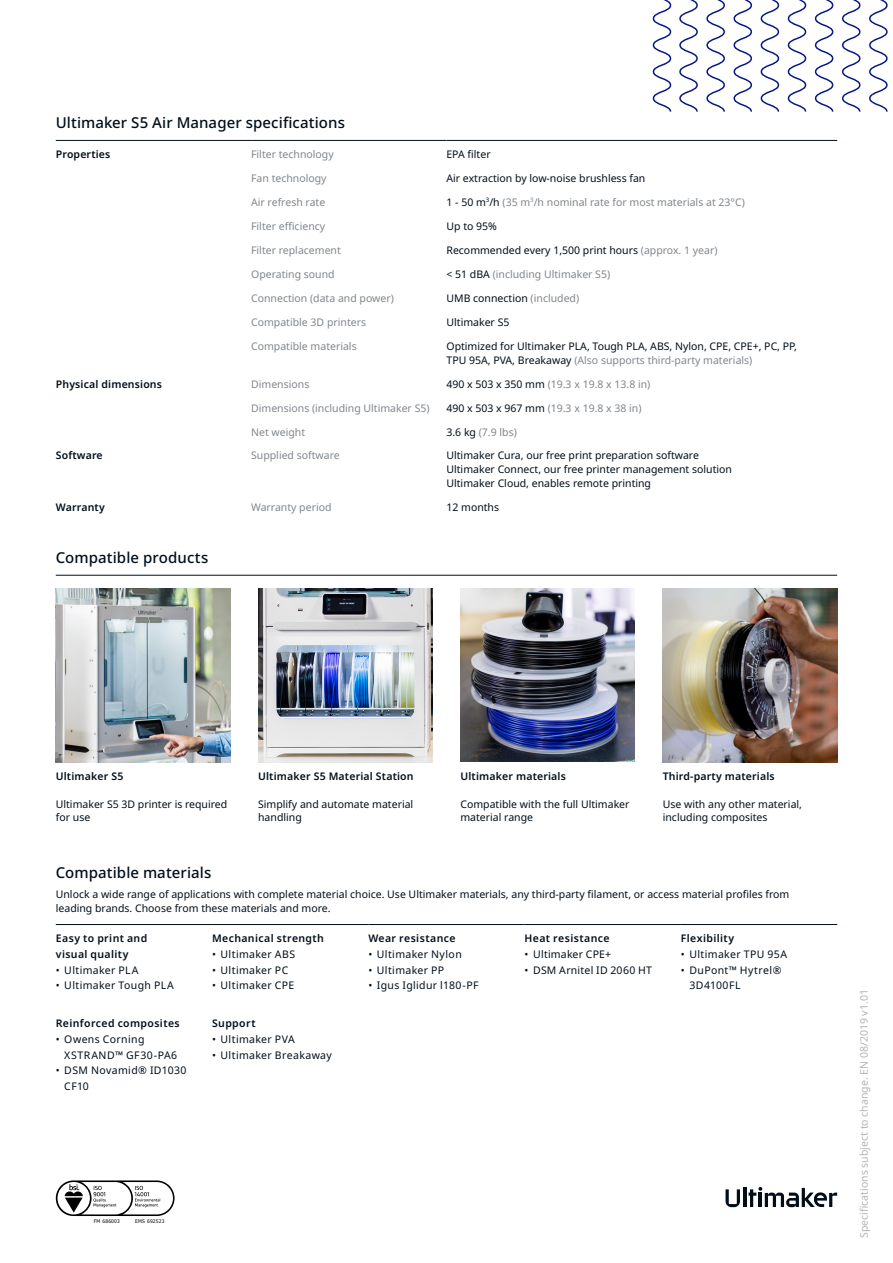
<style>
.page{position:relative;width:893px;height:1263px;background:#fff}
.page>*{position:absolute;margin:0;border:0;box-sizing:border-box;transform-origin:0 0}
.t1{font:500 15px "Noto Sans";letter-spacing:.005em;color:#000e1a}
.t2{font:10.5px/13.6px "Noto Sans";color:#000e1a}
.t3{font:10.5px "Noto Sans";color:#80868c}
.t4{font:10.5px/15.8px "Noto Sans";letter-spacing:.035em;color:#000e1a}
.t5{font:600 10.5px "Noto Sans";letter-spacing:.015em;color:#000e1a}
.t6{font:600 10.5px/15.8px "Noto Sans";letter-spacing:.035em;color:#000e1a}
.t7{font:10.5px "Noto Sans";color:#b4b4b4}
.t8{font:10.5px "Noto Sans";letter-spacing:.02em;color:#000e1a}
.t9{font:10.5px/15.8px "Noto Sans";letter-spacing:.04em;color:#000e1a}
.t10{font:10.5px "Noto Sans";letter-spacing:.03em;color:#000e1a}
.t11{font:4.95px "Tahoma";letter-spacing:.045em;color:#12100b}
.s1{color:#000e1a}
.s2{color:#80868c}
</style>
<div class="page">
<svg style="left:725px;top:1189px;width:15px;height:18px"></svg>
<hr style="left:743px;top:1188px;width:3px;height:19px;background:#000e1a">
<svg style="left:749px;top:1187px;width:88px;height:20px"></svg>
<svg style="left:56px;top:1180px;width:119px;height:36px"></svg>
<svg style="left:869px;top:0;width:19px;height:112px"></svg>
<svg style="left:842px;top:0;width:18px;height:112px"></svg>
<svg style="left:815px;top:0;width:18px;height:112px"></svg>
<svg style="left:788px;top:0;width:18px;height:112px"></svg>
<svg style="left:761px;top:0;width:18px;height:112px"></svg>
<svg style="left:733px;top:0;width:19px;height:112px"></svg>
<svg style="left:706px;top:0;width:19px;height:112px"></svg>
<svg style="left:679px;top:0;width:19px;height:112px"></svg>
<svg style="left:653px;top:0;width:18px;height:112px"></svg>
<img style="left:460px;top:588px;width:175px;height:174px">
<img style="left:56px;top:588px;width:174px;height:175px">
<img style="left:258px;top:588px;width:175px;height:175px">
<img style="left:663px;top:588px;width:174px;height:175px">
<hr style="left:56px;top:140px;width:195px;height:1px;background:#000e1a">
<hr style="left:251px;top:140px;width:195px;height:1px;background:#000e1a">
<hr style="left:446px;top:140px;width:391px;height:1px;background:#000e1a">
<hr style="left:56px;top:575px;width:781px;height:1px;background:#000e1a">
<hr style="left:56px;top:924px;width:156px;height:1px;background:#000e1a">
<hr style="left:212px;top:924px;width:156px;height:1px;background:#000e1a">
<hr style="left:368px;top:924px;width:157px;height:1px;background:#000e1a">
<hr style="left:525px;top:924px;width:156px;height:1px;background:#000e1a">
<hr style="left:681px;top:924px;width:156px;height:1px;background:#000e1a">
<h1 class="t1" style="left:56px;top:112px;width:291px">Ultimaker S5 Air Manager specifications</h1>
<p class="t5" style="left:56px;top:147px;width:56px">Properties</p>
<p class="t3" style="left:251px;top:150px;width:84px">Filter technology</p>
<p class="t2" style="left:446px;top:148px;width:46px">EPA filter</p>
<p class="t3" style="left:251px;top:174px;width:77px">Fan technology</p>
<p class="t2" style="left:446px;top:172px;width:200px">Air extraction by low-noise brushless fan</p>
<p class="t3" style="left:251px;top:198px;width:76px">Air refresh rate</p>
<p class="t3" style="left:446px;top:198px;width:300px"><span class="s1">1 - 50 m</span><sup>3</sup><span class="s1">/h</span> (35 m<sup>3</sup>/h nominal rate for most materials at 23°C)</p>
<p class="t3" style="left:251px;top:219px;width:76px">Filter efficiency</p>
<p class="t2" style="left:446px;top:220px;width:52px">Up to 95%</p>
<p class="t3" style="left:251px;top:246px;width:91px">Filter replacement</p>
<p class="t2" style="left:446px;top:244px;width:273px">Recommended every 1,500 print hours <span class="s2">(approx. 1 year)</span></p>
<p class="t3" style="left:251px;top:270px;width:85px">Operating sound</p>
<p class="t3" style="left:446px;top:270px;width:165px"><span class="s1">&lt; 51 dBA</span> (including Ultimaker S5)</p>
<p class="t3" style="left:251px;top:294px;width:144px">Connection (data and power)</p>
<p class="t2" style="left:446px;top:292px;width:134px">UMB connection <span class="s2">(included)</span></p>
<p class="t3" style="left:251px;top:318px;width:116px">Compatible 3D printers</p>
<p class="t2" style="left:446px;top:316px;width:64px">Ultimaker S5</p>
<p class="t3" style="left:251px;top:342px;width:107px">Compatible materials</p>
<p class="t2" style="left:446px;top:340px;width:352px">Optimized for Ultimaker PLA, Tough PLA, ABS, Nylon, CPE, CPE+, PC, PP,<br>TPU 95A, PVA, Breakaway <span class="s2">(Also supports third-party materials)</span></p>
<p class="t5" style="left:56px;top:376px;width:108px">Physical dimensions</p>
<p class="t3" style="left:251px;top:379px;width:60px">Dimensions</p>
<p class="t3" style="left:446px;top:376px;width:205px"><span class="s1">490 x 503 x 350 mm</span> (19.3 x 19.8 x 13.8 in)</p>
<p class="t3" style="left:251px;top:403px;width:180px">Dimensions (including Ultimaker S5)</p>
<p class="t3" style="left:446px;top:400px;width:197px"><span class="s1">490 x 503 x 967 mm</span> (19.3 x 19.8 x 38 in)</p>
<p class="t3" style="left:251px;top:427px;width:56px">Net weight</p>
<p class="t3" style="left:446px;top:424px;width:72px"><span class="s1">3.6 kg</span> (7.9 lbs)</p>
<p class="t5" style="left:56px;top:448px;width:48px">Software</p>
<p class="t3" style="left:251px;top:451px;width:90px">Supplied software</p>
<p class="t2" style="left:446px;top:450px;width:287px">Ultimaker Cura, our free print preparation software<br>Ultimaker Connect, our free printer management solution<br>Ultimaker Cloud, enables remote printing</p>
<p class="t5" style="left:56px;top:500px;width:51px">Warranty</p>
<p class="t3" style="left:251px;top:503px;width:82px">Warranty period</p>
<p class="t2" style="left:446px;top:501px;width:54px">12 months</p>
<h1 class="t1" style="left:56px;top:551px;width:154px">Compatible products</h1>
<p class="t5" style="left:56px;top:769px;width:69px">Ultimaker S5</p>
<p class="t2" style="left:56px;top:797px;width:173px">Ultimaker S5 3D printer is required for use</p>
<p class="t5" style="left:258px;top:769px;width:157px">Ultimaker S5 Material Station</p>
<p class="t2" style="left:258px;top:798px;width:157px">Simplify and automate material handling</p>
<p class="t5" style="left:460px;top:769px;width:107px">Ultimaker materials</p>
<p class="t2" style="left:460px;top:798px;width:171px">Compatible with the full Ultimaker material range</p>
<p class="t5" style="left:663px;top:769px;width:113px">Third-party materials</p>
<p class="t2" style="left:663px;top:798px;width:141px">Use with any other material, including composites</p>
<h1 class="t1" style="left:56px;top:867px;width:157px">Compatible materials</h1>
<p class="t2" style="left:56px;top:888px;width:735px">Unlock a wide range of applications with complete material choice. Use Ultimaker materials, any third-party filament, or access material profiles from leading brands. Choose from these materials and more.</p>
<p class="t6" style="left:56px;top:931px;width:93px">Easy to print and visual quality</p>
<p class="t4" style="left:56px;top:963px;width:84px">• Ultimaker PLA</p>
<p class="t4" style="left:56px;top:979px;width:119px">• Ultimaker Tough PLA</p>
<p class="t6" style="left:212px;top:931px;width:113px">Mechanical strength</p>
<p class="t4" style="left:212px;top:947px;width:85px">• Ultimaker ABS</p>
<p class="t4" style="left:212px;top:963px;width:78px">• Ultimaker PC</p>
<p class="t4" style="left:212px;top:979px;width:84px">• Ultimaker CPE</p>
<p class="t6" style="left:681px;top:931px;width:55px">Flexibility</p>
<p class="t4" style="left:681px;top:947px;width:108px">• Ultimaker TPU 95A</p>
<p class="t9" style="left:689px;top:963px;width:93px;text-indent:-9px">• DuPont™ Hytrel®<br>3D4100FL</p>
<p class="t6" style="left:368px;top:931px;width:89px">Wear resistance</p>
<p class="t4" style="left:368px;top:947px;width:95px">• Ultimaker Nylon</p>
<p class="t4" style="left:368px;top:963px;width:77px">• Ultimaker PP</p>
<p class="t10" style="left:368px;top:981px;width:112px">• Igus Iglidur l180-PF</p>
<p class="t6" style="left:525px;top:931px;width:86px">Heat resistance</p>
<p class="t8" style="left:525px;top:950px;width:88px">• Ultimaker CPE+</p>
<p class="t8" style="left:525px;top:965px;width:129px">• DSM Arnitel ID 2060 HT</p>
<p class="t6" style="left:56px;top:1016px;width:125px">Reinforced composites</p>
<p class="t4" style="left:64px;top:1032px;width:114px;text-indent:-9px">• Owens Corning<br>XSTRAND™ GF30-PA6</p>
<p class="t4" style="left:64px;top:1064px;width:124px;text-indent:-9px">• DSM Novamid® ID1030<br>CF10</p>
<p class="t6" style="left:212px;top:1016px;width:45px">Support</p>
<p class="t4" style="left:212px;top:1032px;width:84px">• Ultimaker PVA</p>
<p class="t4" style="left:212px;top:1048px;width:121px">• Ultimaker Breakaway</p>
<p class="t11" style="left:94px;top:1218px;width:28px">FM 686003</p>
<p class="t11" style="left:135px;top:1218px;width:31px">EMS 692523</p>
<p class="t7" style="left:857px;top:1238px;width:250px;rotate:-90deg">Specifications subject to change. EN 08/2019 v1.01</p>
</div>
